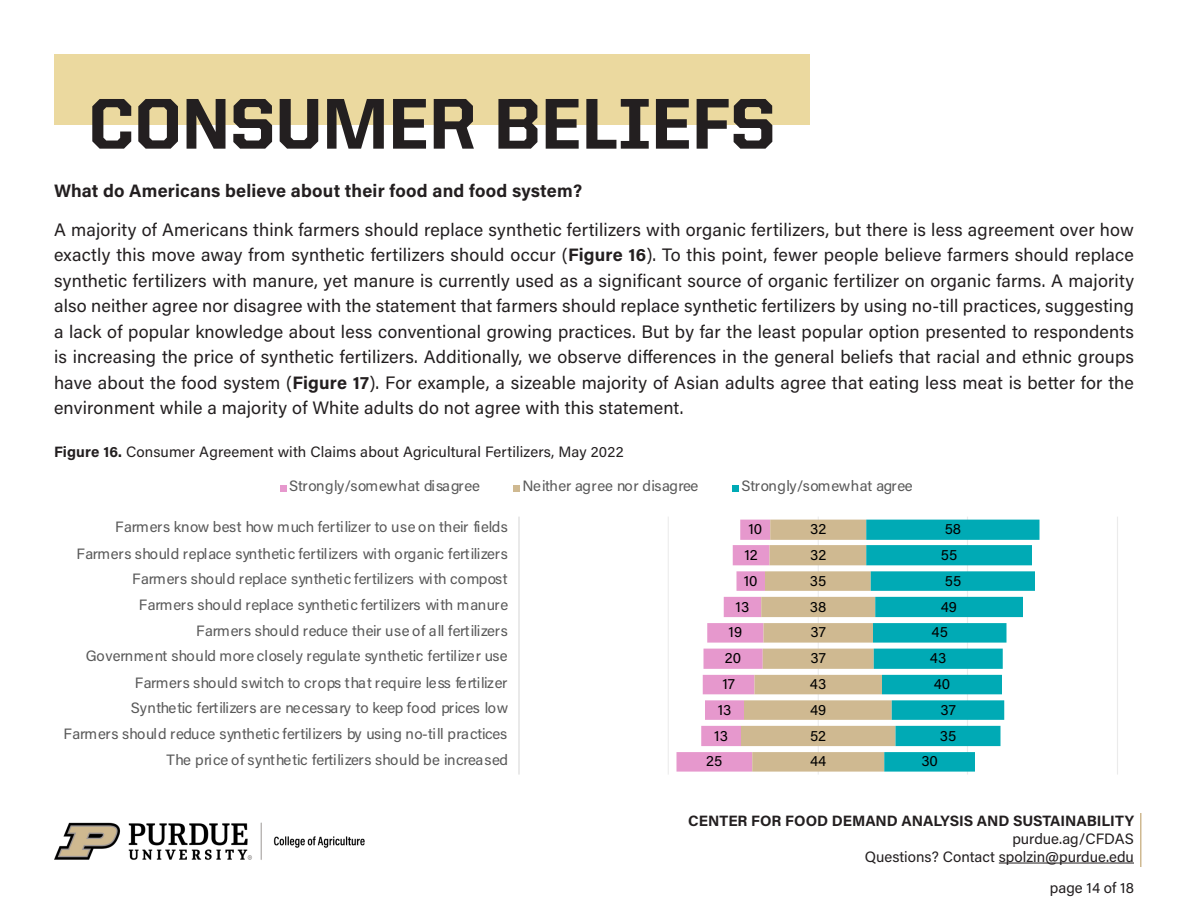
<style>
.page{position:relative;width:1188px;height:918px;background:#fff}
.page>*{position:absolute;margin:0;border:0;box-sizing:border-box;transform-origin:0 0}
.t1{font:800 72px "United Sans Reg";color:#231f20}
.t2{font:18px/25.5px "Acumin Pro";letter-spacing:.01em;color:#231f20;text-align:justify}
.t3{font:700 18px "Acumin Pro";letter-spacing:.01em;color:#231f20}
.t4{font:15px/25.8px "Acumin Pro";letter-spacing:-.02em;color:#595959;text-align:right}
.t5{font:15px/18px "Acumin Pro";letter-spacing:.005em;color:#231f20;text-align:right}
.t6{font:15px/25.8px "Acumin Pro";color:#000;text-align:justify}
.t7{font:700 15px "Acumin Pro";letter-spacing:-.005em;color:#231f20}
.s1{font-weight:700}
</style>
<div class="page">
<hr style="left:999px;top:863px;width:135px;height:1px;background:#231f20">
<hr style="left:1140px;top:813px;width:2px;height:54px;background:#cfb991">
<img style="left:54px;top:822px;width:311px;height:38px">
<hr style="left:668px;top:517px;width:1px;height:258px;background:#efefef">
<hr style="left:818px;top:517px;width:1px;height:258px;background:#d9d9d9;opacity:.5">
<hr style="left:967px;top:517px;width:1px;height:258px;background:#d9d9d9;opacity:.5">
<hr style="left:1117px;top:517px;width:1px;height:258px;background:#ebebeb">
<svg style="left:676px;top:520px;width:190px;height:252px"></svg>
<svg style="left:866px;top:520px;width:174px;height:252px;fill:#00aab5"></svg>
<hr style="left:518px;top:517px;width:2px;height:258px;background:#d9d9d9">
<div style="left:280px;top:485px;width:6px;height:7px;background:#e698cd"></div>
<div style="left:513px;top:485px;width:7px;height:7px;background:#cfb991"></div>
<div style="left:732px;top:485px;width:7px;height:7px;background:#00aab5"></div>
<div style="left:54px;top:54px;width:756px;height:71px;background:#ebd99f"></div>
<h1 class="t1" style="left:88px;top:84px;width:689px">CONSUMER BELIEFS</h1>
<p class="t3" style="left:54px;top:178px;width:530px">What do Americans believe about their food and food system?</p>
<p class="t2" style="left:54px;top:216px;width:1082px">A majority of Americans think farmers should replace synthetic fertilizers with organic fertilizers, but there is less agreement over how exactly this move away from synthetic fertilizers should occur (<span class="s1">Figure 16</span>). To this point, fewer people believe farmers should replace synthetic fertilizers with manure, yet manure is currently used as a significant source of organic fertilizer on organic farms. A majority also neither agree nor disagree with the statement that farmers should replace synthetic fertilizers by using no-till practices, suggesting a lack of popular knowledge about less conventional growing practices. But by far the least popular option presented to respondents is increasing the price of synthetic fertilizers. Additionally, we observe differences in the general beliefs that racial and ethnic groups have about the food system (<span class="s1">Figure 17</span>). For example, a sizeable majority of Asian adults agree that eating less meat is better for the environment while a majority of White adults do not agree with this statement.</p>
<p class="t5" style="left:54px;top:442px;width:571px"><span class="s1">Figure 16.</span> Consumer Agreement with Claims about Agricultural Fertilizers, May 2022</p>
<p class="t4" style="left:289px;top:472px;width:192px">Strongly/somewhat disagree</p>
<p class="t4" style="left:523px;top:472px;width:177px">Neither agree nor disagree</p>
<p class="t4" style="left:741px;top:472px;width:173px">Strongly/somewhat agree</p>
<p class="t4" style="left:64px;top:514px;width:446px">Farmers know best how much fertilizer to use on their fields Farmers should replace synthetic fertilizers with organic fertilizers Farmers should replace synthetic fertilizers with compost<br>Farmers should replace synthetic fertilizers with manure<br>Farmers should reduce their use of all fertilizers<br>Government should more closely regulate synthetic fertilizer use Farmers should switch to crops that require less fertilizer<br>Synthetic fertilizers are necessary to keep food prices low<br>Farmers should reduce synthetic fertilizers by using no-till practices The price of synthetic fertilizers should be increased</p>
<p class="t6" style="left:748px;top:515px;width:15px">10</p>
<p class="t6" style="left:745px;top:541px;width:15px">12</p>
<p class="t6" style="left:744px;top:567px;width:15px">10</p>
<p class="t6" style="left:736px;top:593px;width:15px">13</p>
<p class="t6" style="left:729px;top:619px;width:15px">19</p>
<p class="t6" style="left:725px;top:644px;width:18px">20</p>
<p class="t6" style="left:722px;top:670px;width:14px">17</p>
<p class="t6" style="left:718px;top:696px;width:15px">13</p>
<p class="t6" style="left:714px;top:722px;width:15px">13</p>
<p class="t6" style="left:706px;top:748px;width:18px">25</p>
<p class="t6" style="left:810px;top:515px;width:18px">32<br>32<br>35<br>38<br>37<br>37<br>43<br>49<br>52<br>44</p>
<p class="t6" style="left:945px;top:515px;width:18px">58</p>
<p class="t6" style="left:941px;top:541px;width:18px">55</p>
<p class="t6" style="left:945px;top:567px;width:18px">55</p>
<p class="t6" style="left:941px;top:593px;width:18px">49</p>
<p class="t6" style="left:932px;top:619px;width:18px">45</p>
<p class="t6" style="left:930px;top:644px;width:18px">43</p>
<p class="t6" style="left:934px;top:670px;width:18px">40</p>
<p class="t6" style="left:940px;top:696px;width:17px">37</p>
<p class="t6" style="left:940px;top:722px;width:18px">35</p>
<p class="t6" style="left:921px;top:748px;width:18px">30</p>
<p class="t7" style="left:688px;top:810px;width:447px">CENTER FOR FOOD DEMAND ANALYSIS AND SUSTAINABILITY</p>
<p class="t5" style="left:865px;top:829px;width:271px">purdue.ag/CFDAS<br>Questions? Contact spolzin@purdue.edu</p>
<p class="t5" style="left:1050px;top:879px;width:86px">page 14 of 18</p>
</div>
